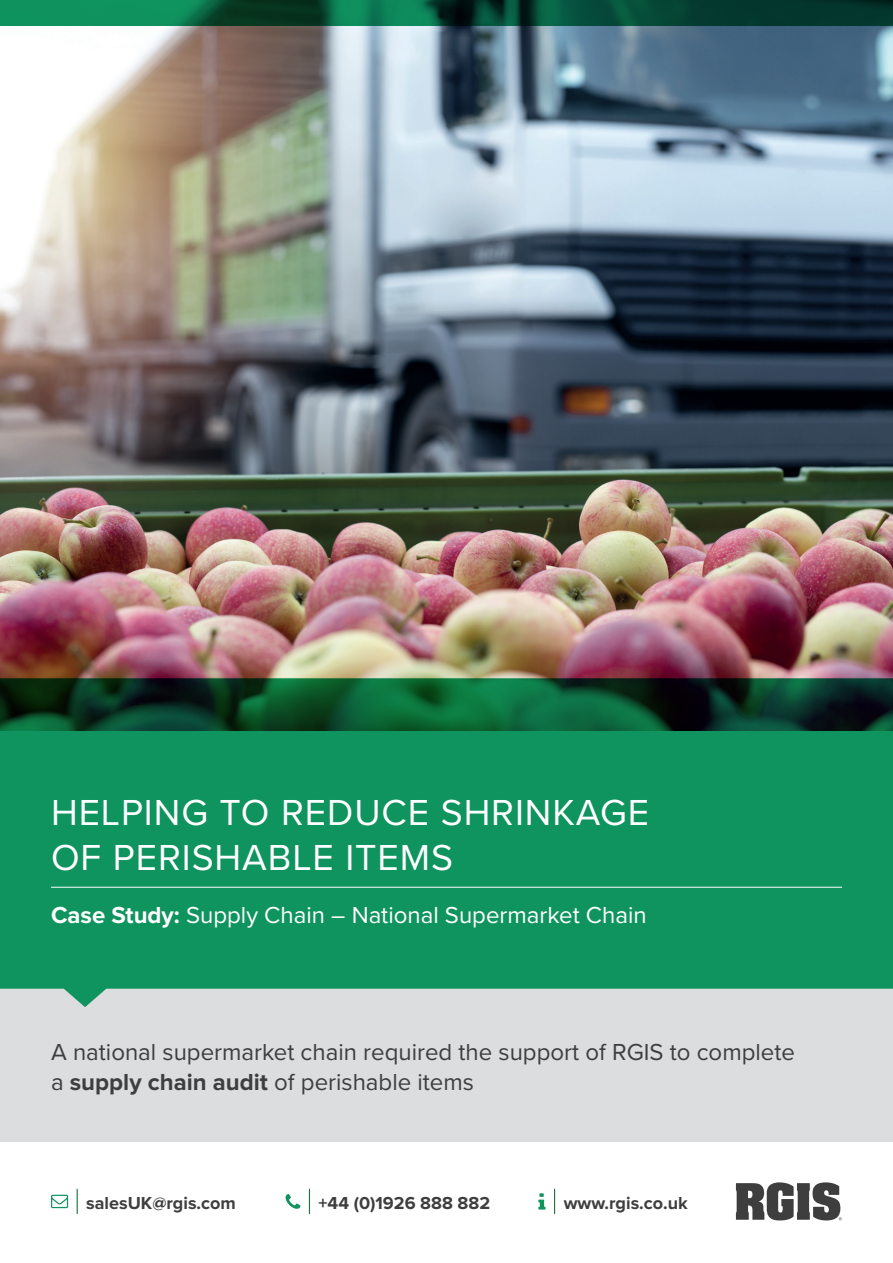
<style>
.page{position:relative;width:893px;height:1263px;background:#fff}
.page>*{position:absolute;margin:0;border:0;box-sizing:border-box;transform-origin:0 0}
.t1{font:37.5px/45px "Proxima Nova";letter-spacing:.025em;color:#fff}
.t2{font:24px/30px "Proxima Nova";color:#3e3e3f}
.t3{font:24px "Proxima Nova";color:#fff}
.t4{font:700 18px "Proxima Nova";color:#3e3e3f}
.s1{font-weight:700}
</style>
<div class="page">
<svg style="left:554px;top:1189px;width:1px;height:24px"></svg>
<svg style="left:538px;top:1193px;width:7px;height:16px"></svg>
<svg style="left:77px;top:1189px;width:1px;height:24px"></svg>
<svg style="left:51px;top:1195px;width:17px;height:13px"></svg>
<svg style="left:309px;top:1189px;width:1px;height:24px"></svg>
<svg style="left:286px;top:1194px;width:14px;height:15px"></svg>
<svg style="left:736px;top:1182px;width:106px;height:38px"></svg>
<div style="left:0;top:989px;width:893px;height:153px;background:#dcdddf"></div>
<svg style="left:0;top:731px;width:893px;height:276px;background:#1d9867"></svg>
<hr style="left:51px;top:887px;width:791px;height:1px;background:#fff">
<img style="left:0;top:26px;width:893px;height:705px">
<svg style="left:0;top:0;width:893px;height:26px;background:#08583d"></svg>
<h1 class="t1" style="left:51px;top:788px;width:600px">HELPING TO REDUCE SHRINKAGE<br>OF PERISHABLE ITEMS</h1>
<p class="t3" style="left:51px;top:897px;width:597px"><span class="s1">Case Study:</span> Supply Chain – National Supermarket Chain</p>
<p class="t2" style="left:51px;top:1036px;width:745px">A national supermarket chain required the support of RGIS to complete a <span class="s1">supply chain audit</span> of perishable items</p>
<p class="t4" style="left:86px;top:1192px;width:151px">salesUK@rgis.com</p>
<p class="t4" style="left:319px;top:1192px;width:173px">+44 (0)1926 888 882</p>
<p class="t4" style="left:564px;top:1192px;width:126px">www.rgis.co.uk</p>
</div>
